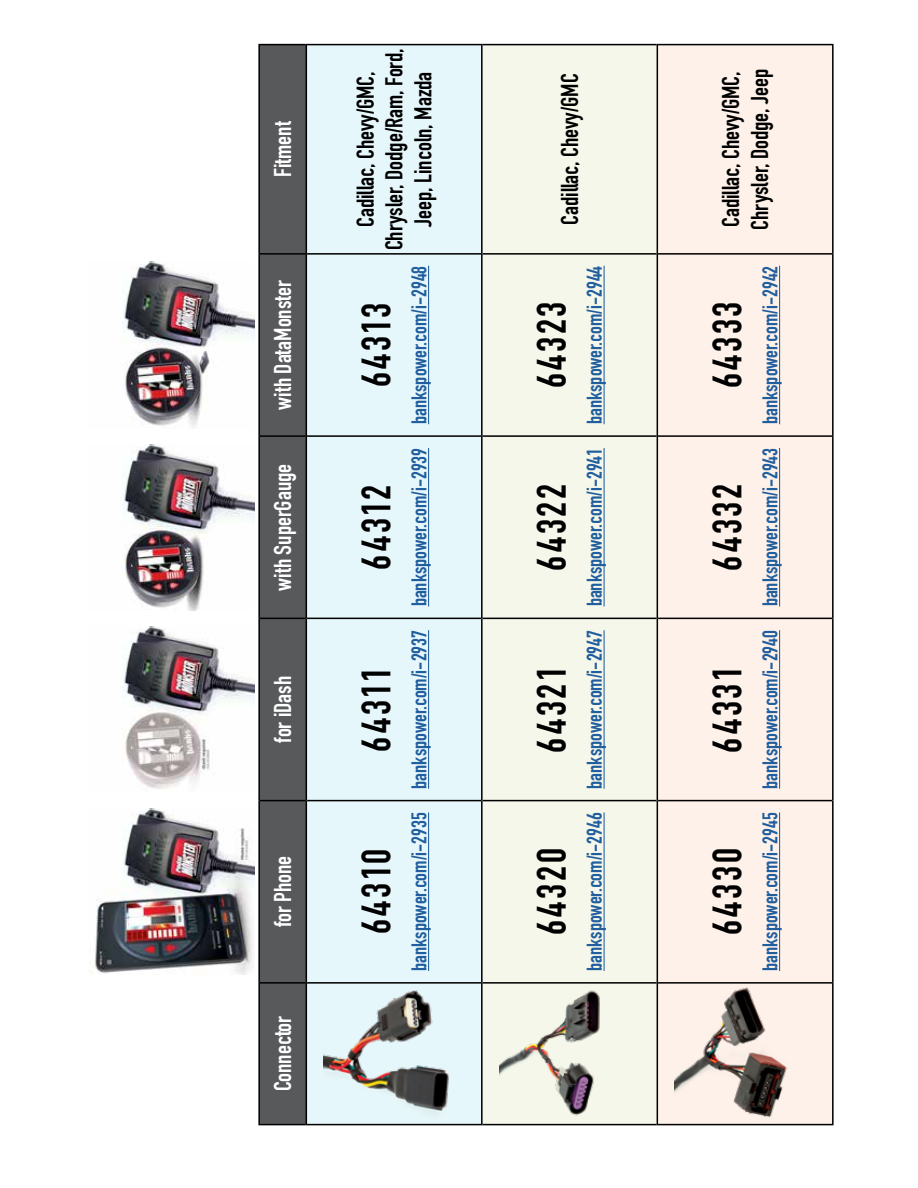
<style>
.page{position:relative;width:918px;height:1188px;background:#fff}
.page>*{position:absolute;margin:0;border:0;box-sizing:border-box;transform-origin:0 0}
.t1{font:700 40.5px "DIN Condensed";letter-spacing:.07em;color:#000}
.t2{font:700 24px/28.8px "DIN Condensed";color:#000;text-align:center}
.t3{font:700 24px "DIN Condensed";color:#fff}
.t4{font:700 21px "DIN Condensed";color:#215e9e}
</style>
<div class="page">
<div style="left:260px;top:45px;width:46px;height:1079px;background:#58595b"></div>
<div style="left:307px;top:45px;width:174px;height:1079px;background:#e6f7fb"></div>
<div style="left:483px;top:45px;width:174px;height:1079px;background:#f4f7ea"></div>
<div style="left:658px;top:45px;width:174px;height:1079px;background:#fef1e9"></div>
<hr style="left:258px;top:983px;width:2px;height:142px;background:#000">
<hr style="left:260px;top:1124px;width:46px;height:1px;background:#000">
<hr style="left:258px;top:801px;width:2px;height:182px;background:#000">
<hr style="left:260px;top:982px;width:46px;height:2px;background:#000">
<hr style="left:258px;top:618px;width:2px;height:183px;background:#000">
<hr style="left:260px;top:800px;width:46px;height:1px;background:#000">
<hr style="left:258px;top:436px;width:2px;height:182px;background:#000">
<hr style="left:260px;top:618px;width:46px;height:1px;background:#000">
<hr style="left:258px;top:254px;width:2px;height:182px;background:#000">
<hr style="left:260px;top:435px;width:46px;height:2px;background:#000">
<hr style="left:258px;top:44px;width:2px;height:210px;background:#000">
<hr style="left:260px;top:253px;width:46px;height:2px;background:#000">
<hr style="left:260px;top:44px;width:46px;height:1px;background:#000">
<hr style="left:306px;top:983px;width:1px;height:142px;background:#000">
<hr style="left:307px;top:1124px;width:174px;height:1px;background:#000">
<hr style="left:306px;top:801px;width:1px;height:182px;background:#000">
<hr style="left:307px;top:982px;width:174px;height:2px;background:#000">
<hr style="left:306px;top:618px;width:1px;height:183px;background:#000">
<hr style="left:307px;top:800px;width:174px;height:1px;background:#000">
<hr style="left:306px;top:436px;width:1px;height:182px;background:#000">
<hr style="left:307px;top:618px;width:174px;height:1px;background:#000">
<hr style="left:306px;top:254px;width:1px;height:182px;background:#000">
<hr style="left:307px;top:435px;width:174px;height:2px;background:#000">
<hr style="left:306px;top:44px;width:1px;height:210px;background:#000">
<hr style="left:307px;top:253px;width:174px;height:2px;background:#000">
<hr style="left:307px;top:44px;width:174px;height:1px;background:#000">
<hr style="left:481px;top:983px;width:2px;height:142px;background:#000">
<hr style="left:483px;top:1124px;width:174px;height:1px;background:#000">
<hr style="left:481px;top:801px;width:2px;height:182px;background:#000">
<hr style="left:483px;top:982px;width:174px;height:2px;background:#000">
<hr style="left:481px;top:618px;width:2px;height:183px;background:#000">
<hr style="left:483px;top:800px;width:174px;height:1px;background:#000">
<hr style="left:481px;top:436px;width:2px;height:182px;background:#000">
<hr style="left:483px;top:618px;width:174px;height:1px;background:#000">
<hr style="left:481px;top:254px;width:2px;height:182px;background:#000">
<hr style="left:483px;top:435px;width:174px;height:2px;background:#000">
<hr style="left:481px;top:44px;width:2px;height:210px;background:#000">
<hr style="left:483px;top:253px;width:174px;height:2px;background:#000">
<hr style="left:483px;top:44px;width:174px;height:1px;background:#000">
<hr style="left:657px;top:983px;width:1px;height:142px;background:#000">
<hr style="left:658px;top:1124px;width:174px;height:1px;background:#000">
<hr style="left:657px;top:801px;width:1px;height:182px;background:#000">
<hr style="left:658px;top:982px;width:174px;height:2px;background:#000">
<hr style="left:657px;top:618px;width:1px;height:183px;background:#000">
<hr style="left:658px;top:800px;width:174px;height:1px;background:#000">
<hr style="left:657px;top:436px;width:1px;height:182px;background:#000">
<hr style="left:658px;top:618px;width:174px;height:1px;background:#000">
<hr style="left:657px;top:254px;width:1px;height:182px;background:#000">
<hr style="left:658px;top:435px;width:174px;height:2px;background:#000">
<hr style="left:657px;top:44px;width:1px;height:210px;background:#000">
<hr style="left:658px;top:253px;width:174px;height:2px;background:#000">
<hr style="left:658px;top:44px;width:174px;height:1px;background:#000">
<hr style="left:832px;top:983px;width:2px;height:142px;background:#000">
<hr style="left:832px;top:801px;width:2px;height:182px;background:#000">
<hr style="left:832px;top:618px;width:2px;height:183px;background:#000">
<hr style="left:832px;top:436px;width:2px;height:182px;background:#000">
<hr style="left:832px;top:254px;width:2px;height:182px;background:#000">
<hr style="left:832px;top:44px;width:2px;height:210px;background:#000">
<img style="left:89px;top:809px;width:166px;height:166px">
<img style="left:123px;top:626px;width:132px;height:163px">
<img style="left:123px;top:444px;width:132px;height:166px">
<img style="left:123px;top:262px;width:132px;height:166px">
<img style="left:324px;top:984px;width:140px;height:140px">
<hr style="left:428px;top:812px;width:1px;height:159px;background:#215e9e">
<hr style="left:428px;top:630px;width:1px;height:159px;background:#215e9e">
<hr style="left:428px;top:448px;width:1px;height:158px;background:#215e9e">
<hr style="left:428px;top:266px;width:1px;height:158px;background:#215e9e">
<img style="left:499px;top:984px;width:141px;height:140px">
<hr style="left:604px;top:812px;width:1px;height:159px;background:#215e9e">
<hr style="left:604px;top:630px;width:1px;height:159px;background:#215e9e">
<hr style="left:604px;top:448px;width:1px;height:158px;background:#215e9e">
<hr style="left:604px;top:266px;width:1px;height:158px;background:#215e9e">
<img style="left:675px;top:984px;width:140px;height:140px">
<hr style="left:779px;top:812px;width:1px;height:159px;background:#215e9e">
<hr style="left:779px;top:630px;width:1px;height:159px;background:#215e9e">
<hr style="left:779px;top:448px;width:1px;height:158px;background:#215e9e">
<hr style="left:779px;top:266px;width:1px;height:158px;background:#215e9e">
<p class="t3" style="left:267px;top:177px;width:57px;rotate:-90deg">Fitment</p>
<p class="t3" style="left:267px;top:410px;width:131px;rotate:-90deg">with DataMonster</p>
<p class="t3" style="left:267px;top:591px;width:128px;rotate:-90deg">with SuperGauge</p>
<p class="t3" style="left:267px;top:743px;width:68px;rotate:-90deg">for iDash</p>
<p class="t3" style="left:267px;top:927px;width:73px;rotate:-90deg">for Phone</p>
<p class="t3" style="left:267px;top:1091px;width:77px;rotate:-90deg">Connector</p>
<p class="t2" style="left:351px;top:250px;width:204px;rotate:-90deg">Cadillac, Chevy/GMC,<br>Chrysler, Dodge/Ram, Ford,<br>Jeep, Lincoln, Mazda</p>
<h1 class="t1" style="left:349px;top:387px;width:86px;rotate:-90deg">64313</h1>
<h1 class="t1" style="left:349px;top:570px;width:86px;rotate:-90deg">64312</h1>
<h1 class="t1" style="left:349px;top:752px;width:86px;rotate:-90deg">64311</h1>
<h1 class="t1" style="left:349px;top:934px;width:86px;rotate:-90deg">64310</h1>
<p class="t4" style="left:405px;top:424px;width:160px;rotate:-90deg">bankspower.com/i-2948</p>
<p class="t4" style="left:405px;top:606px;width:160px;rotate:-90deg">bankspower.com/i-2939</p>
<p class="t4" style="left:405px;top:789px;width:160px;rotate:-90deg">bankspower.com/i-2937</p>
<p class="t4" style="left:405px;top:971px;width:160px;rotate:-90deg">bankspower.com/i-2935</p>
<p class="t2" style="left:555px;top:225px;width:153px;rotate:-90deg">Cadillac, Chevy/GMC</p>
<h1 class="t1" style="left:525px;top:388px;width:88px;rotate:-90deg">64323</h1>
<h1 class="t1" style="left:525px;top:571px;width:88px;rotate:-90deg">64322</h1>
<h1 class="t1" style="left:525px;top:753px;width:88px;rotate:-90deg">64321</h1>
<h1 class="t1" style="left:525px;top:935px;width:88px;rotate:-90deg">64320</h1>
<p class="t4" style="left:581px;top:424px;width:160px;rotate:-90deg">bankspower.com/i-2944</p>
<p class="t4" style="left:581px;top:606px;width:160px;rotate:-90deg">bankspower.com/i-2941</p>
<p class="t4" style="left:581px;top:789px;width:160px;rotate:-90deg">bankspower.com/i-2947</p>
<p class="t4" style="left:581px;top:971px;width:160px;rotate:-90deg">bankspower.com/i-2946</p>
<p class="t2" style="left:716px;top:230px;width:162px;text-align:left;rotate:-90deg">Cadillac, Chevy/GMC,<br>Chrysler, Dodge, Jeep</p>
<h1 class="t1" style="left:700px;top:388px;width:88px;rotate:-90deg">64333</h1>
<h1 class="t1" style="left:700px;top:571px;width:88px;rotate:-90deg">64332</h1>
<h1 class="t1" style="left:700px;top:753px;width:88px;rotate:-90deg">64331</h1>
<h1 class="t1" style="left:700px;top:935px;width:88px;rotate:-90deg">64330</h1>
<p class="t4" style="left:756px;top:424px;width:160px;rotate:-90deg">bankspower.com/i-2942</p>
<p class="t4" style="left:756px;top:606px;width:160px;rotate:-90deg">bankspower.com/i-2943</p>
<p class="t4" style="left:756px;top:789px;width:160px;rotate:-90deg">bankspower.com/i-2940</p>
<p class="t4" style="left:756px;top:971px;width:160px;rotate:-90deg">bankspower.com/i-2945</p>
</div>
